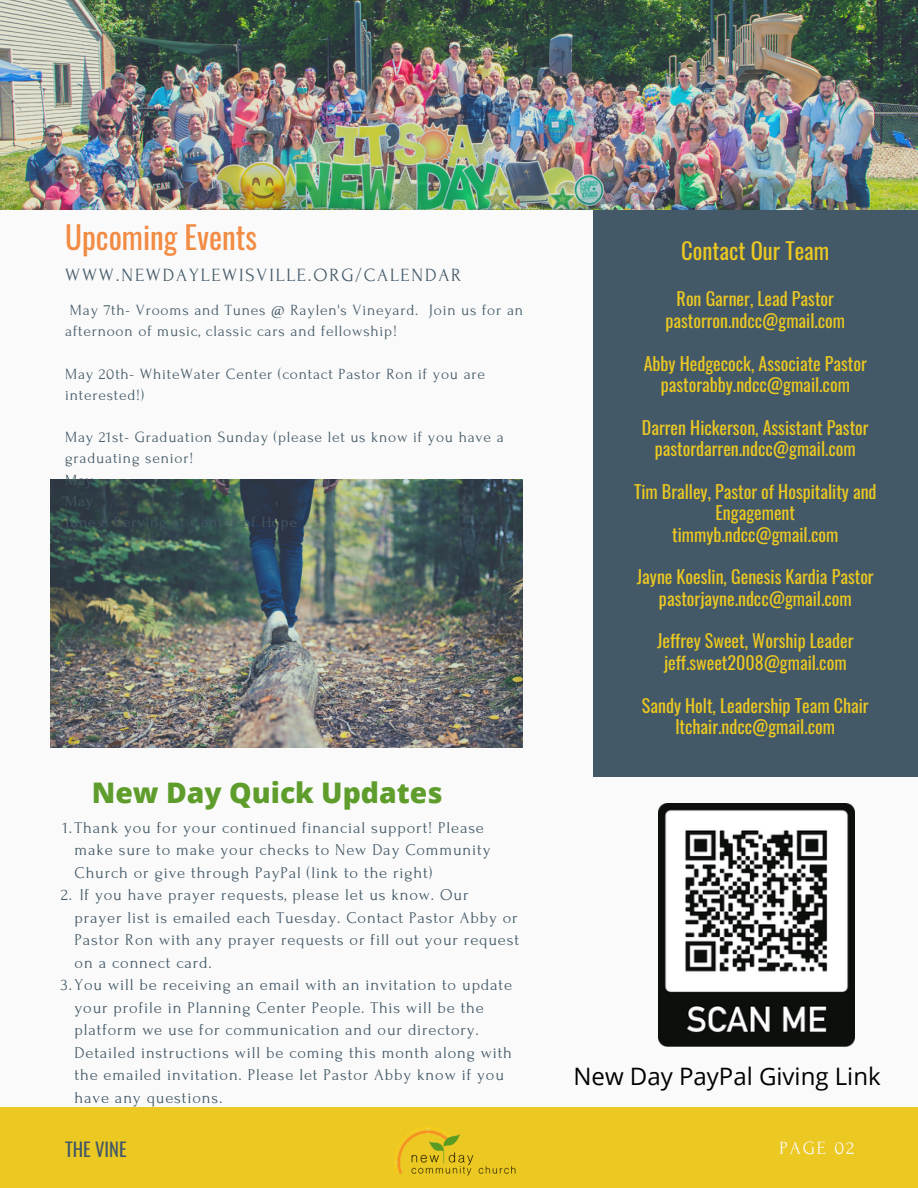
<style>
.page{position:relative;width:918px;height:1188px;background:#fafafa}
.page>*{position:absolute;margin:0;border:0;box-sizing:border-box;transform-origin:0 0}
.t1{font:31.2px "Oswald";color:#f28b43}
.t2{font:800 28.35px "Open Sans";color:#5e9d2c}
.t3{font:24px "Open Sans";color:#000}
.t4{font:22.65px "Oswald";color:#ecc822}
.t5{font:18.6px "Forum";letter-spacing:.1em;color:#435967}
.t6{font:18.6px "Oswald";color:#435967}
.t7{font:18.6px "Forum";letter-spacing:.1em;color:#fafafa}
.t8{font:18px/21.3px "Oswald";color:#ecc822;text-align:center}
.t9{font:16.5px/22.5px "Forum";letter-spacing:.05em;color:#435967}
.t10{font:15.6px/21.1px "Forum";letter-spacing:.05em;color:#435967}
</style>
<div class="page">
<div style="left:594px;top:104px;width:324px;height:673px;background:#435967"></div>
<div style="left:0;top:1107px;width:918px;height:81px;background:#ecc822"></div>
<img style="left:0;top:0;width:918px;height:209px">
<img style="left:51px;top:479px;width:471px;height:269px">
<img style="left:394px;top:1127px;width:122px;height:49px">
<img style="left:659px;top:804px;width:195px;height:243px">
<p class="t1" style="left:65px;top:212px;width:194px">Upcoming Events</p>
<p class="t5" style="left:65px;top:265px;width:398px">WWW.NEWDAYLEWISVILLE.ORG/CALENDAR</p>
<p class="t10" style="left:65px;top:300px;width:460px;text-indent:5px">May 7th- Vrooms and Tunes @ Raylen's Vineyard. Join us for an afternoon of music, classic cars and fellowship!</p>
<p class="t10" style="left:65px;top:363px;width:422px">May 20th- WhiteWater Center (contact Pastor Ron if you are interested!)</p>
<p class="t10" style="left:65px;top:427px;width:440px">May 21st- Graduation Sunday (please let us know if you have a graduating senior!</p>
<p class="t10" style="left:65px;top:469px;width:30px">May</p>
<p class="t10" style="left:65px;top:490px;width:30px">May</p>
<p class="t10" style="left:65px;top:512px;width:233px">June 8 Serving at Center of Hope</p>
<p class="t2" style="left:92px;top:773px;width:352px">New Day Quick Updates</p>
<p class="t9" style="left:75px;top:816px;width:417px;text-indent:-12px">1.Thank you for your continued financial support! Please make sure to make your checks to New Day Community<br>Church or give through PayPal (link to the right)</p>
<p class="t9" style="left:75px;top:884px;width:446px;text-indent:5px">If you have prayer requests, please let us know. Our prayer list is emailed each Tuesday. Contact Pastor Abby or Pastor Ron with any prayer requests or fill out your request on a connect card.</p>
<p class="t9" style="left:75px;top:974px;width:439px;text-indent:-14px">3.You will be receiving an email with an invitation to update your profile in Planning Center People. This will be the platform we use for communication and our directory.<br>Detailed instructions will be coming this month along with the emailed invitation. Please let Pastor Abby know if you have any questions.</p>
<p class="t9" style="left:61px;top:884px;width:13px">2.</p>
<p class="t4" style="left:681px;top:233px;width:150px">Contact Our Team</p>
<p class="t8" style="left:665px;top:288px;width:181px">Ron Garner, Lead Pastor pastorron.ndcc@gmail.com</p>
<p class="t8" style="left:644px;top:352px;width:225px">Abby Hedgecock, Associate Pastor</p>
<p class="t8" style="left:661px;top:373px;width:191px">pastorabby.ndcc@gmail.com</p>
<p class="t8" style="left:642px;top:416px;width:228px">Darren Hickerson, Assistant Pastor</p>
<p class="t8" style="left:655px;top:437px;width:203px">pastordarren.ndcc@gmail.com</p>
<p class="t8" style="left:634px;top:480px;width:244px">Tim Bralley, Pastor of Hospitality and<br>Engagement</p>
<p class="t8" style="left:672px;top:523px;width:168px">timmyb.ndcc@gmail.com</p>
<p class="t8" style="left:637px;top:566px;width:238px">Jayne Koeslin, Genesis Kardia Pastor</p>
<p class="t8" style="left:659px;top:587px;width:194px">pastorjayne.ndcc@gmail.com</p>
<p class="t8" style="left:657px;top:630px;width:198px">Jeffrey Sweet, Worship Leader</p>
<p class="t8" style="left:664px;top:651px;width:184px">jeff.sweet2008@gmail.com</p>
<p class="t8" style="left:642px;top:694px;width:228px">Sandy Holt, Leadership Team Chair</p>
<p class="t8" style="left:676px;top:715px;width:161px">ltchair.ndcc@gmail.com</p>
<p class="t3" style="left:574px;top:1059px;width:309px">New Day PayPal Giving Link</p>
<p class="t6" style="left:65px;top:1135px;width:63px">THE VINE</p>
<p class="t7" style="left:780px;top:1138px;width:76px">PAGE 02</p>
</div>
